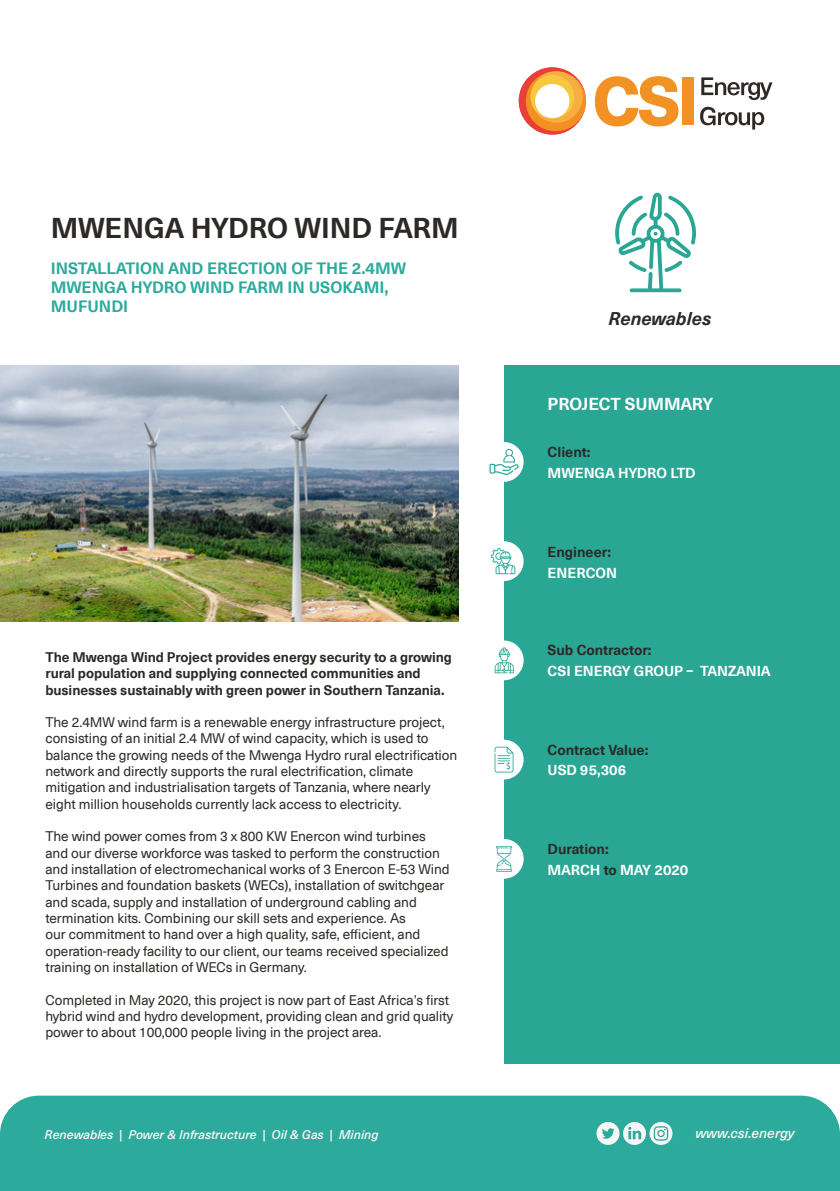
<style>
.page{position:relative;width:840px;height:1191px;background:#fff}
.page>*{position:absolute;margin:0;border:0;box-sizing:border-box;transform-origin:0 0}
.t1{font:700 28px "Neue Haas Unica Pro";letter-spacing:-.01em;color:#2d2926}
.t2{font:italic 700 18px "Neue Haas Unica Pro";color:#2d2926}
.t3{font:700 17px "Neue Haas Unica Pro";letter-spacing:-.015em;color:#fff}
.t4{font:700 16px/19.2px "Neue Haas Unica Pro";color:#2caa9b}
.t5{font:700 14px/21px "Neue Haas Unica Pro";color:#fff}
.t6{font:700 14px "Neue Haas Unica Pro";color:#2d2926}
.t7{font:13.6px/16.4px "Neue Haas Unica Pro";letter-spacing:-.005em;color:#2d2926}
.t8{font:700 13.6px/16.4px "Neue Haas Unica Pro";letter-spacing:-.005em;color:#2d2926}
.t9{font:italic 500 13.6px "Neue Haas Unica Pro";color:#f6f6f6}
.t10{font:italic 500 12.4px "Neue Haas Unica Pro";color:#f6f6f6}
.s1{color:#2d2926}
</style>
<div class="page">
<div style="left:503px;top:365px;width:336px;height:698px;background:#29a694"></div>
<svg style="left:594px;top:76px;width:84px;height:50px"></svg>
<div style="left:682px;top:77px;width:11px;height:48px;background:#f29124"></div>
<svg style="left:701px;top:77px;width:71px;height:23px"></svg>
<svg style="left:700px;top:107px;width:63px;height:22px"></svg>
<svg style="left:518px;top:67px;width:67px;height:68px"></svg>
<div style="left:0;top:1095px;width:839px;height:96px;background:#2caa9b"></div>
<svg style="left:596px;top:1121px;width:76px;height:23px"></svg>
<div style="left:484px;top:839px;width:39px;height:39px;background:#fff;border-radius:50%"></div>
<svg style="left:496px;top:846px;width:16px;height:25px"></svg>
<img style="left:0;top:366px;width:458px;height:255px">
<div style="left:484px;top:541px;width:39px;height:40px;background:#fff;border-radius:50%"></div>
<svg style="left:490px;top:548px;width:25px;height:26px"></svg>
<div style="left:484px;top:442px;width:39px;height:40px;background:#fff;border-radius:50%"></div>
<svg style="left:489px;top:449px;width:29px;height:26px"></svg>
<div style="left:484px;top:739px;width:39px;height:40px;background:#fff;border-radius:50%"></div>
<svg style="left:494px;top:746px;width:19px;height:26px"></svg>
<svg style="left:615px;top:193px;width:80px;height:99px"></svg>
<div style="left:484px;top:640px;width:39px;height:40px;background:#fff;border-radius:50%"></div>
<svg style="left:494px;top:647px;width:19px;height:26px"></svg>
<h1 class="t1" style="left:51px;top:211px;width:409px">MWENGA HYDRO WIND FARM</h1>
<p class="t4" style="left:51px;top:259px;width:356px">INSTALLATION AND ERECTION OF THE 2.4MW<br>MWENGA HYDRO WIND FARM IN USOKAMI,<br>MUFUNDI</p>
<p class="t8" style="left:45px;top:649px;width:408px">The Mwenga Wind Project provides energy security to a growing rural population and supplying connected communities and businesses sustainably with green power in Southern Tanzania.</p>
<p class="t7" style="left:45px;top:714px;width:413px">The 2.4MW wind farm is a renewable energy infrastructure project, consisting of an initial 2.4 MW of wind capacity, which is used to balance the growing needs of the Mwenga Hydro rural electrification network and directly supports the rural electrification, climate mitigation and industrialisation targets of Tanzania, where nearly eight million households currently lack access to electricity.</p>
<p class="t7" style="left:45px;top:828px;width:405px">The wind power comes from 3 x 800 KW Enercon wind turbines and our diverse workforce was tasked to perform the construction and installation of electromechanical works of 3 Enercon E-53 Wind Turbines and foundation baskets (WECs), installation of switchgear and scada, supply and installation of underground cabling and termination kits. Combining our skill sets and experience. As<br>our commitment to hand over a high quality, safe, efficient, and operation-ready facility to our client, our teams received specialized training on installation of WECs in Germany.</p>
<p class="t7" style="left:45px;top:992px;width:409px">Completed in May 2020, this project is now part of East Africa’s first hybrid wind and hydro development, providing clean and grid quality power to about 100,000 people living in the project area.</p>
<h2 class="t2" style="left:608px;top:308px;width:104px">Renewables</h2>
<p class="t3" style="left:547px;top:394px;width:167px">PROJECT SUMMARY</p>
<p class="t6" style="left:547px;top:443px;width:44px">Client:</p>
<p class="t5" style="left:547px;top:462px;width:149px">MWENGA HYDRO LTD</p>
<p class="t6" style="left:547px;top:543px;width:65px">Engineer:</p>
<p class="t5" style="left:547px;top:562px;width:71px">ENERCON</p>
<p class="t6" style="left:547px;top:642px;width:105px">Sub Contractor:</p>
<p class="t5" style="left:547px;top:661px;width:224px">CSI ENERGY GROUP – TANZANIA</p>
<p class="t6" style="left:547px;top:741px;width:102px">Contract Value:</p>
<p class="t5" style="left:547px;top:760px;width:80px">USD 95,306</p>
<p class="t5" style="left:547px;top:838px;width:142px"><span class="s1">Duration:<br></span>MARCH <span class="s1">to</span> MAY 2020</p>
<p class="t10" style="left:45px;top:1127px;width:335px">Renewables | Power &amp; Infrastructure | Oil &amp; Gas | Mining</p>
<p class="t9" style="left:695px;top:1125px;width:100px">www.csi.energy</p>
</div>
